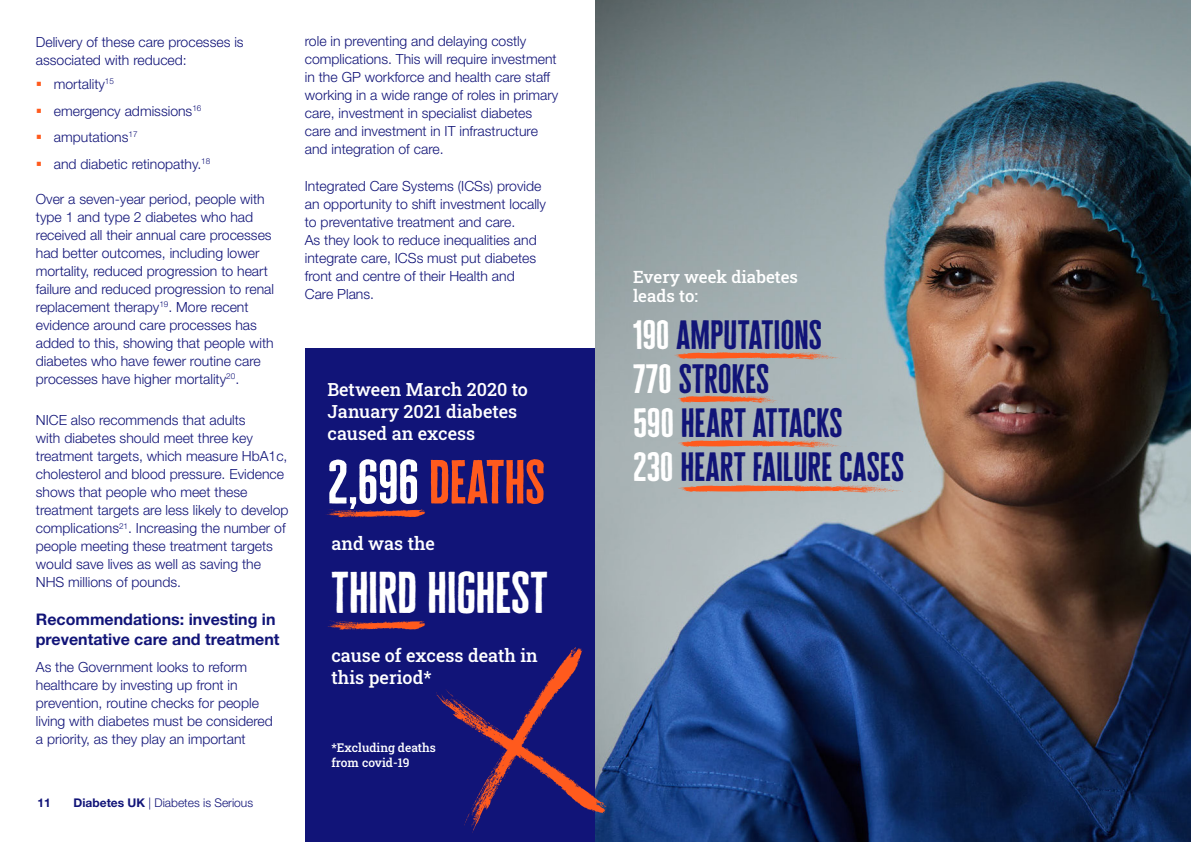
<style>
.page{position:relative;width:1191px;height:842px;background:#fff}
.page>*{position:absolute;margin:0;border:0;box-sizing:border-box;transform-origin:0 0}
.t1{font:700 50.8px "Diabetes UK Cheddar";letter-spacing:-.015em;color:#ff5a1d}
.t2{font:700 48px "Diabetes UK Cheddar";letter-spacing:-.015em;color:#fff}
.t3{font:700 33.4px/44.2px "Diabetes UK Cheddar";letter-spacing:-.005em;color:#111478}
.t4{font:500 18px/22px "Roboto Slab";color:#fff}
.t5{font:500 16.8px/19.4px "Roboto Slab";color:#fff}
.t6{font:700 16px/20px "Helvetica Neue LT Std";color:#111478}
.t7{font:300 14px/18px "Helvetica Neue LT Std";color:#111478}
.t8{font:300 12px "Helvetica Neue LT Std";color:#111478}
.t9{font:500 12px/15px "Roboto Slab";color:#fff}
.t10{font:700 12px "Helvetica Neue";color:#111478}
.s1{font-weight:700}
.s2{color:#fff}
</style>
<div class="page">
<div style="left:305px;top:349px;width:306px;height:493px;background:#111478"></div>
<svg style="left:326px;top:509px;width:99px;height:9px"></svg>
<svg style="left:327px;top:621px;width:98px;height:9px"></svg>
<img style="left:595px;top:0;width:596px;height:842px">
<svg style="left:674px;top:352px;width:178px;height:8px"></svg>
<svg style="left:678px;top:395px;width:107px;height:8px"></svg>
<svg style="left:678px;top:440px;width:174px;height:8px"></svg>
<svg style="left:678px;top:485px;width:241px;height:8px;background:#d78e71"></svg>
<svg style="left:436px;top:647px;width:170px;height:186px"></svg>
<p class="t7" style="left:36px;top:33px;width:209px">Delivery of these care processes is associated with reduced:</p>
<p class="t7" style="left:54px;top:70px;width:158px;line-height:26.5px">mortality<sup>15<br></sup>emergency admissions<sup>16 </sup>amputations<sup>17<br></sup>and diabetic retinopathy.<sup>18</sup></p>
<p class="t7" style="left:36px;top:189px;width:240px">Over a seven-year period, people with type 1 and type 2 diabetes who had received all their annual care processes had better outcomes, including lower mortality, reduced progression to heart failure and reduced progression to renal replacement therapy<sup>19</sup>. More recent evidence around care processes has added to this, showing that people with diabetes who have fewer routine care processes have higher mortality<sup>20</sup>.</p>
<p class="t7" style="left:36px;top:411px;width:254px">NICE also recommends that adults<br>with diabetes should meet three key treatment targets, which measure HbA1c, cholesterol and blood pressure. Evidence shows that people who meet these treatment targets are less likely to develop complications<sup>21</sup>. Increasing the number of people meeting these treatment targets would save lives as well as saving the NHS millions of pounds.</p>
<p class="t6" style="left:36px;top:609px;width:245px">Recommendations: investing in preventative care and treatment</p>
<p class="t7" style="left:36px;top:658px;width:238px">As the Government looks to reform healthcare by investing up front in prevention, routine checks for people living with diabetes must be considered a priority, as they play an important</p>
<p class="t10" style="left:38px;top:793px;width:15px">11</p>
<p class="t8" style="left:74px;top:795px;width:181px"><span class="s1">Diabetes UK</span> | Diabetes is Serious</p>
<p class="t7" style="left:305px;top:32px;width:255px">role in preventing and delaying costly complications. This will require investment in the GP workforce and health care staff working in a wide range of roles in primary care, investment in specialist diabetes care and investment in IT infrastructure and integration of care.</p>
<p class="t7" style="left:305px;top:177px;width:243px">Integrated Care Systems (ICSs) provide an opportunity to shift investment locally to preventative treatment and care.<br>As they look to reduce inequalities and integrate care, ICSs must put diabetes front and centre of their Health and Care Plans.</p>
<p class="t4" style="left:327px;top:378px;width:202px">Between March 2020 to<br>January 2021 diabetes caused an excess</p>
<h1 class="t1" style="left:327px;top:450px;width:219px"><span class="s2">2,696</span> DEATHS</h1>
<p class="t4" style="left:331px;top:532px;width:105px">and was the</p>
<h2 class="t2" style="left:331px;top:562px;width:218px">THIRD HIGHEST</h2>
<p class="t4" style="left:331px;top:644px;width:208px">cause of excess death in this period*</p>
<p class="t9" style="left:331px;top:740px;width:106px">*Excluding deaths from covid-19</p>
<p class="t5" style="left:633px;top:266px;width:166px">Every week diabetes leads to:</p>
<h3 class="t3" style="left:633px;top:312px;width:273px"><span class="s2">190</span> AMPUTATIONS<br><span class="s2">770</span> STROKES<br><span class="s2">590</span> HEART ATTACKS<br><span class="s2">230</span> HEART FAILURE CASES</h3>
</div>
